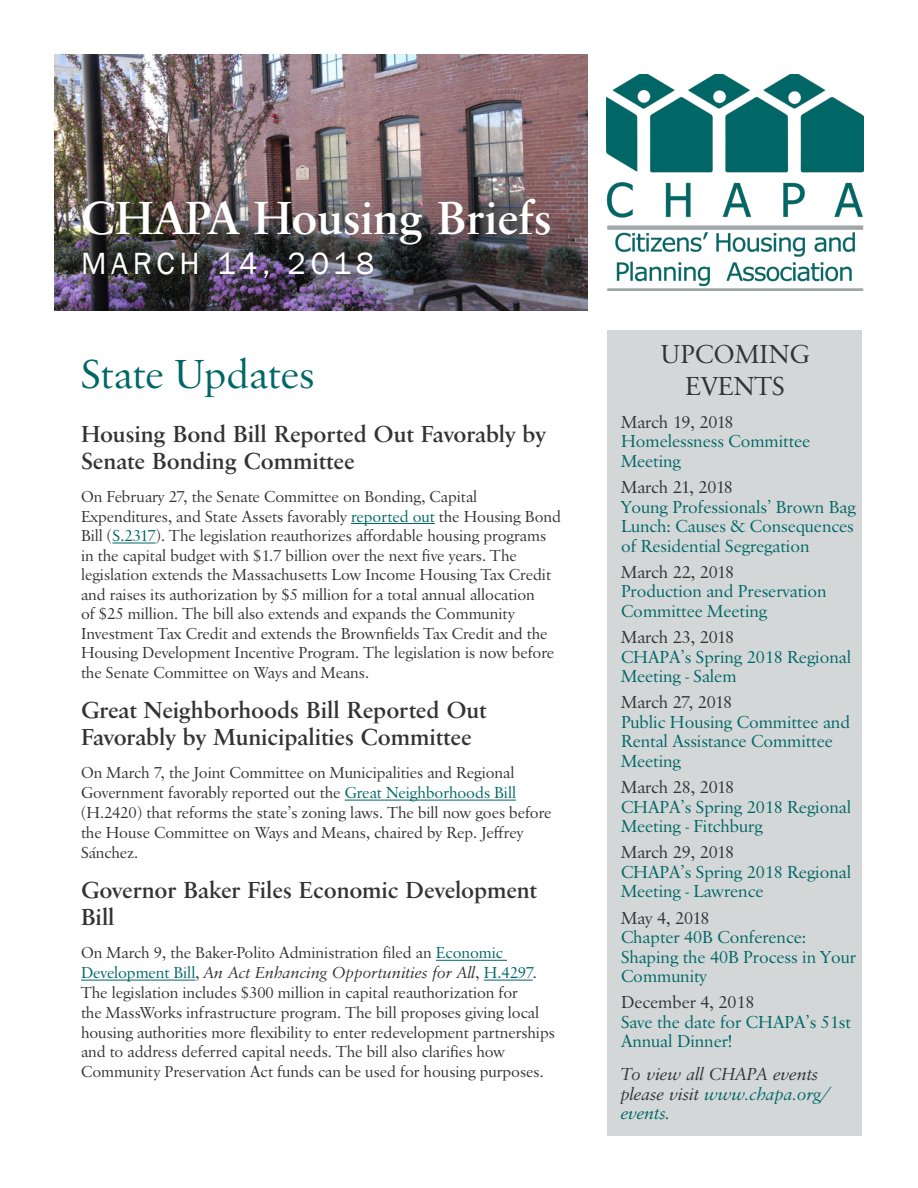
<style>
.page{position:relative;width:918px;height:1188px;background:#fff}
.page>*{position:absolute;margin:0;border:0;box-sizing:border-box;transform-origin:0 0}
.t1{font:700 48px "Savoy";color:#fff}
.t2{font:42px "Savoy";color:#066}
.t3{font:31.5px "Franklin Gothic";letter-spacing:.145em;color:#fff}
.Upcoming_Events{font:27px/32.4px "Savoy";letter-spacing:.01em;color:#323332;text-align:center}
.Main_Paragraph_Style{font:700 24px/27px "Savoy";color:#323332}
.Hyperlink{font:18px/19.5px "Savoy";color:#066}
.t4{font:italic 18px/19.5px "Savoy";color:#323332}
.Main_Paragraph_Style-2{font:16.5px/19.8px "Savoy";color:#323332}
.s1{color:#066}
.s2{font-style:italic}
.s3{color:#323332}
</style>
<div class="page">
<img style="left:54px;top:54px;width:534px;height:256px">
<div style="left:608px;top:330px;width:254px;height:805px;background:#d3d7d8"></div>
<hr style="left:351px;top:523px;width:84px;height:1px;background:#066">
<hr style="left:112px;top:543px;width:44px;height:1px;background:#066">
<hr style="left:345px;top:800px;width:171px;height:1px;background:#066">
<hr style="left:436px;top:960px;width:71px;height:1px;background:#066">
<hr style="left:81px;top:980px;width:115px;height:1px;background:#066">
<hr style="left:484px;top:980px;width:49px;height:1px;background:#066">
<img style="left:606px;top:74px;width:258px;height:216px">
<p class="t1" style="left:81px;top:190px;width:472px">CHAPA Housing Briefs</p>
<p class="t3" style="left:81px;top:244px;width:295px">MARCH 14, 2018</p>
<p class="t2" style="left:81px;top:350px;width:235px">State Updates</p>
<p class="Main_Paragraph_Style" style="left:81px;top:421px;width:466px">Housing Bond Bill Reported Out Favorably by<br>Senate Bonding Committee</p>
<p class="Main_Paragraph_Style-2" style="left:81px;top:487px;width:482px">On February 27, the Senate Committee on Bonding, Capital Expenditures, and State Assets favorably <span class="s1">reported out</span> the Housing Bond Bill (<span class="s1">S.2317</span>). The legislation reauthorizes affordable housing programs in the capital budget with $1.7 billion over the next five years. The legislation extends the Massachusetts Low Income Housing Tax Credit and raises its authorization by $5 million for a total annual allocation<br>of $25 million. The bill also extends and expands the Community Investment Tax Credit and extends the Brownfields Tax Credit and the Housing Development Incentive Program. The legislation is now before the Senate Committee on Ways and Means.</p>
<p class="Main_Paragraph_Style" style="left:81px;top:698px;width:407px">Great Neighborhoods Bill Reported Out<br>Favorably by Municipalities Committee</p>
<p class="Main_Paragraph_Style-2" style="left:81px;top:764px;width:472px">On March 7, the Joint Committee on Municipalities and Regional Government favorably reported out the <span class="s1">Great Neighborhoods Bill </span>(H.2420) that reforms the state’s zoning laws. The bill now goes before the House Committee on Ways and Means, chaired by Rep. Jeffrey Sánchez.</p>
<p class="Main_Paragraph_Style" style="left:81px;top:878px;width:457px">Governor Baker Files Economic Development<br>Bill</p>
<p class="Main_Paragraph_Style-2" style="left:81px;top:944px;width:475px">On March 9, the Baker-Polito Administration filed an <span class="s1">Economic Development Bill</span>, <span class="s2">An Act Enhancing Opportunities for All</span>, <span class="s1">H.4297</span>.<br>The legislation includes $300 million in capital reauthorization for<br>the MassWorks infrastructure program. The bill proposes giving local housing authorities more flexibility to enter redevelopment partnerships and to address deferred capital needs. The bill also clarifies how Community Preservation Act funds can be used for housing purposes.</p>
<p class="Upcoming_Events" style="left:660px;top:338px;width:151px">UPCOMING<br>EVENTS</p>
<p class="Hyperlink" style="left:621px;top:413px;width:191px"><span class="s3">March 19, 2018<br></span>Homelessness Committee<br>Meeting</p>
<p class="Hyperlink" style="left:621px;top:478px;width:236px"><span class="s3">March 21, 2018<br></span>Young Professionals’ Brown Bag<br>Lunch: Causes &amp; Consequences of Residential Segregation</p>
<p class="Hyperlink" style="left:621px;top:563px;width:207px"><span class="s3">March 22, 2018<br></span>Production and Preservation<br>Committee Meeting</p>
<p class="Hyperlink" style="left:621px;top:628px;width:232px"><span class="s3">March 23, 2018<br></span>CHAPA’s Spring 2018 Regional<br>Meeting - Salem</p>
<p class="Hyperlink" style="left:621px;top:693px;width:231px"><span class="s3">March 27, 2018<br></span>Public Housing Committee and<br>Rental Assistance Committee<br>Meeting</p>
<p class="Hyperlink" style="left:621px;top:778px;width:232px"><span class="s3">March 28, 2018<br></span>CHAPA’s Spring 2018 Regional<br>Meeting - Fitchburg</p>
<p class="Hyperlink" style="left:621px;top:843px;width:232px"><span class="s3">March 29, 2018<br></span>CHAPA’s Spring 2018 Regional<br>Meeting - Lawrence</p>
<p class="Hyperlink" style="left:621px;top:909px;width:237px"><span class="s3">May 4, 2018<br></span>Chapter 40B Conference:<br>Shaping the 40B Process in Your<br>Community</p>
<p class="Hyperlink" style="left:621px;top:993px;width:231px"><span class="s3">December 4, 2018<br></span>Save the date for CHAPA’s 51st<br>Annual Dinner!</p>
<p class="t4" style="left:621px;top:1065px;width:211px">To view all CHAPA events please visit <span class="s1">www.chapa.org/ events</span>.</p>
</div>
